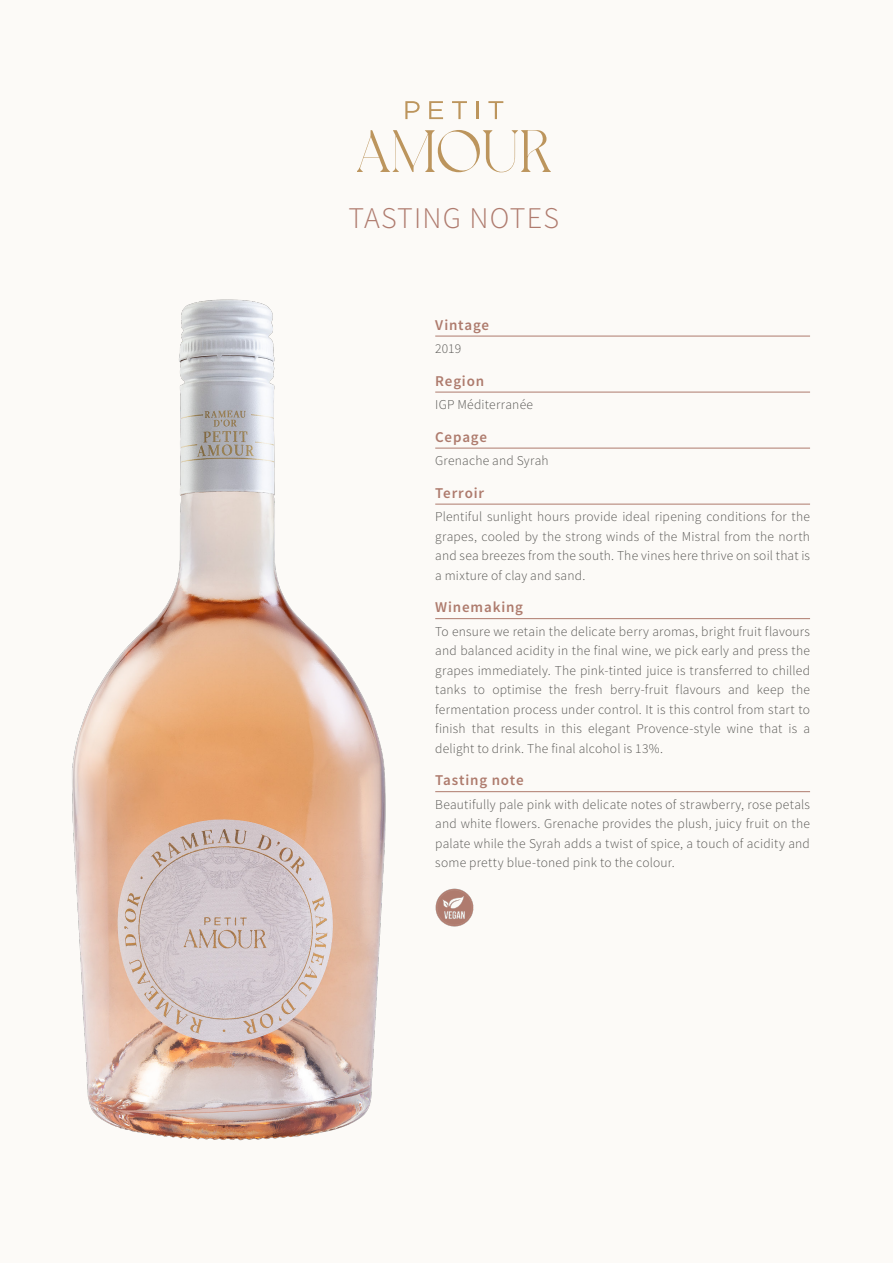
<style>
.page{position:relative;width:893px;height:1263px;background:#fcfaf7}
.page>*{position:absolute;margin:0;border:0;box-sizing:border-box;transform-origin:0 0}
.Tastinh_notes_H1{font:300 30px "Source Sans Pro";letter-spacing:.04em;color:#af7b6e}
.Tasting_Notes_Headin{font:600 15px "Source Sans Pro";letter-spacing:.055em;color:#ae7b6d}
.Tasting_notes_-_body{font:300 13.5px/19.5px "Source Sans Pro";letter-spacing:.015em;color:#585754;text-align:justify}
</style>
<div class="page">
<svg style="left:357px;top:130px;width:193px;height:42px"></svg>
<svg style="left:405px;top:101px;width:15px;height:18px"></svg>
<svg style="left:429px;top:101px;width:14px;height:18px"></svg>
<svg style="left:452px;top:101px;width:15px;height:18px"></svg>
<svg style="left:477px;top:101px;width:2px;height:18px"></svg>
<svg style="left:488px;top:101px;width:15px;height:18px"></svg>
<img style="left:72px;top:299px;width:314px;height:842px">
<hr style="left:435px;top:336px;width:375px;height:1px;background:#ae7b6d">
<hr style="left:435px;top:392px;width:375px;height:1px;background:#ae7b6d">
<hr style="left:435px;top:448px;width:375px;height:1px;background:#ae7b6d">
<hr style="left:435px;top:504px;width:375px;height:1px;background:#ae7b6d">
<hr style="left:435px;top:618px;width:375px;height:1px;background:#ae7b6d">
<hr style="left:435px;top:791px;width:375px;height:1px;background:#ae7b6d">
<img style="left:435px;top:888px;width:38px;height:38px">
<p class="Tastinh_notes_H1" style="left:348px;top:199px;width:212px">TASTING NOTES</p>
<p class="Tasting_Notes_Headin" style="left:435px;top:315px;width:55px">Vintage</p>
<p class="Tasting_notes_-_body" style="left:435px;top:339px;width:27px">2019</p>
<p class="Tasting_Notes_Headin" style="left:435px;top:371px;width:50px">Region</p>
<p class="Tasting_notes_-_body" style="left:435px;top:395px;width:99px">IGP Méditerranée</p>
<p class="Tasting_Notes_Headin" style="left:435px;top:427px;width:53px">Cepage</p>
<p class="Tasting_notes_-_body" style="left:435px;top:451px;width:115px">Grenache and Syrah</p>
<p class="Tasting_Notes_Headin" style="left:435px;top:483px;width:50px">Terroir</p>
<p class="Tasting_notes_-_body" style="left:435px;top:507px;width:376px">Plentiful sunlight hours provide ideal ripening conditions for the grapes, cooled by the strong winds of the Mistral from the north and sea breezes from the south. The vines here thrive on soil that is a mixture of clay and sand.</p>
<p class="Tasting_Notes_Headin" style="left:435px;top:597px;width:89px">Winemaking</p>
<p class="Tasting_notes_-_body" style="left:435px;top:622px;width:376px">To ensure we retain the delicate berry aromas, bright fruit flavours and balanced acidity in the final wine, we pick early and press the grapes immediately. The pink-tinted juice is transferred to chilled tanks to optimise the fresh berry-fruit flavours and keep the fermentation process under control. It is this control from start to finish that results in this elegant Provence-style wine that is a delight to drink. The final alcohol is 13%.</p>
<p class="Tasting_Notes_Headin" style="left:435px;top:770px;width:90px">Tasting note</p>
<p class="Tasting_notes_-_body" style="left:435px;top:795px;width:376px">Beautifully pale pink with delicate notes of strawberry, rose petals and white flowers. Grenache provides the plush, juicy fruit on the palate while the Syrah adds a twist of spice, a touch of acidity and some pretty blue-toned pink to the colour.</p>
</div>
